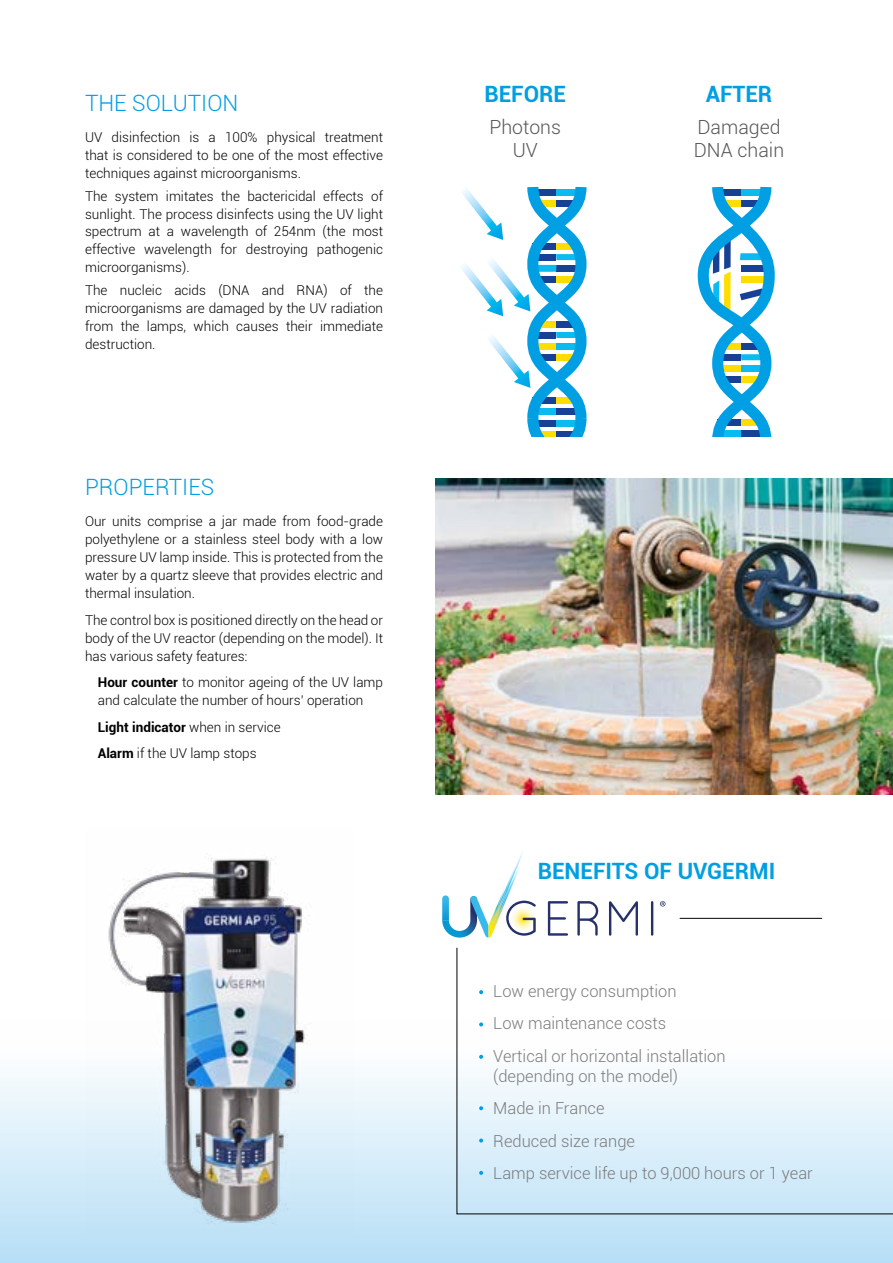
<style>
.page{position:relative;width:893px;height:1263px;background:#fff}
.page>*{position:absolute;margin:0;border:0;box-sizing:border-box;transform-origin:0 0}
.t1{font:700 22.5px "Roboto";color:#009fe3}
.t2{font:300 22.5px "Roboto";color:#009fe3}
.t3{font:300 19.5px/23.4px "Roboto";color:#575756}
.t4{font:300 16.5px/32.5px "Roboto";color:#7c7b7b}
.t5{font:300 13.5px/18px "Roboto";color:#000;text-align:justify}
.s1{font-weight:700}
</style>
<div class="page">
<div style="left:0;top:1020px;width:893px;height:243px;background:linear-gradient(to bottom,#fffffe,#b5ddf4)"></div>
<svg style="left:461px;top:186px;width:126px;height:251px"></svg>
<svg style="left:697px;top:186px;width:78px;height:251px"></svg>
<hr style="left:680px;top:918px;width:142px;height:1px;background:#000">
<svg style="left:457px;top:947px;width:436px;height:267px"></svg>
<svg style="left:479px;top:1055px;width:4px;height:4px"></svg>
<svg style="left:479px;top:1022px;width:4px;height:4px"></svg>
<svg style="left:479px;top:990px;width:4px;height:4px"></svg>
<svg style="left:479px;top:1106px;width:4px;height:4px"></svg>
<svg style="left:479px;top:1138px;width:4px;height:4px"></svg>
<svg style="left:479px;top:1171px;width:4px;height:4px"></svg>
<img style="left:435px;top:478px;width:458px;height:316px">
<img style="left:85px;top:856px;width:269px;height:376px">
<svg style="left:548px;top:901px;width:20px;height:35px"></svg>
<svg style="left:609px;top:901px;width:29px;height:35px"></svg>
<hr style="left:651px;top:901px;width:2px;height:35px;background:#26316c">
<svg style="left:442px;top:851px;width:94px;height:87px"></svg>
<svg style="left:577px;top:901px;width:21px;height:35px"></svg>
<svg style="left:660px;top:901px;width:5px;height:5px"></svg>
<h1 class="t2" style="left:85px;top:88px;width:155px">THE SOLUTION</h1>
<p class="t5" style="left:85px;top:128px;width:300px">UV disinfection is a 100% physical treatment that is considered to be one of the most effective techniques against microorganisms.</p>
<p class="t5" style="left:85px;top:186px;width:300px">The system imitates the bactericidal effects of sunlight. The process disinfects using the UV light spectrum at a wavelength of 254nm (the most effective wavelength for destroying pathogenic microorganisms).</p>
<p class="t5" style="left:85px;top:280px;width:300px">The nucleic acids (DNA and RNA) of the microorganisms are damaged by the UV radiation from the lamps, which causes their immediate destruction.</p>
<h1 class="t2" style="left:85px;top:472px;width:131px">PROPERTIES</h1>
<p class="t5" style="left:85px;top:512px;width:300px">Our units comprise a jar made from food-grade polyethylene or a stainless steel body with a low pressure UV lamp inside. This is protected from the water by a quartz sleeve that provides electric and thermal insulation.</p>
<p class="t5" style="left:85px;top:610px;width:300px">The control box is positioned directly on the head or body of the UV reactor (depending on the model). It has various safety features:</p>
<p class="t5" style="left:98px;top:673px;width:287px"><span class="s1">Hour counter</span> to monitor ageing of the UV lamp and calculate the number of hours’ operation</p>
<p class="t5" style="left:98px;top:713px;width:184px;line-height:26.5px"><span class="s1">Light indicator</span> when in service<br><span class="s1">Alarm</span> if the UV lamp stops</p>
<h1 class="t1" style="left:484px;top:78px;width:83px">BEFORE</h1>
<h2 class="t3" style="left:489px;top:115px;width:73px;text-align:center">Photons<br>UV</h2>
<h1 class="t1" style="left:706px;top:78px;width:68px">AFTER</h1>
<h2 class="t3" style="left:694px;top:115px;width:92px">Damaged<br>DNA chain</h2>
<h1 class="t1" style="left:538px;top:855px;width:239px">BENEFITS OF UVGERMI</h1>
<p class="t4" style="left:493px;top:974px;width:234px">Low energy consumption<br>Low maintenance costs<br>Vertical or horizontal installation</p>
<p class="t4" style="left:493px;top:1059px;width:321px">(depending on the model)<br>Made in France<br>Reduced size range<br>Lamp service life up to 9,000 hours or 1 year</p>
</div>
